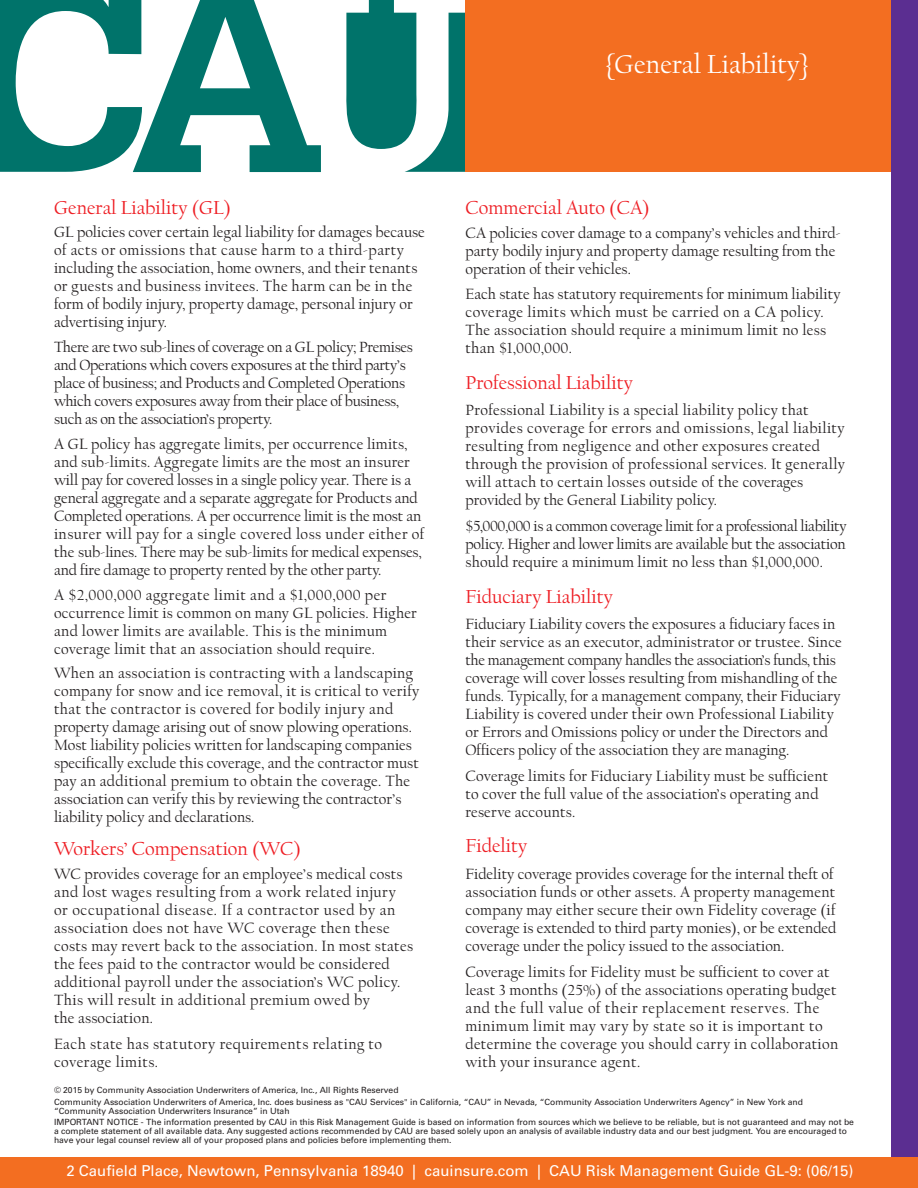
<style>
.page{position:relative;width:918px;height:1188px;background:#fff}
.page>*{position:absolute;margin:0;border:0;box-sizing:border-box;transform-origin:0 0}
.t1{font:27px "FB Californian";color:#fff}
.t2{font:19.5px "FB Californian";color:#ee1d23}
.t3{font:15.45px/18px "FB Californian";letter-spacing:.01em;color:#231f20}
.t4{font:15.45px/18px "FB Californian";letter-spacing:-.02em;color:#231f20}
.t5{font:15.45px/18px "FB Californian";letter-spacing:.03em;color:#231f20}
.t6{font:15px "Univers";color:#fff}
.t7{font:8.55px/9px "Univers";color:#231f20}
</style>
<div class="page">
<svg style="left:346px;top:0;width:120px;height:172px;fill:#00736a"></svg>
<svg style="left:0;top:0;width:321px;height:172px"></svg>
<div style="left:466px;top:0;width:452px;height:172px;background:#f36e21"></div>
<div style="left:891px;top:0;width:27px;height:1188px;background:#5b2e91"></div>
<div style="left:0;top:1157px;width:918px;height:31px;background:#f36e21"></div>
<p class="t1" style="left:606px;top:50px;width:204px">{General Liability}</p>
<p class="t2" style="left:54px;top:198px;width:178px">General Liability (GL)</p>
<p class="t3" style="left:54px;top:224px;width:372px">GL policies cover certain legal liability for damages because of acts or omissions that cause harm to a third-party including the association, home owners, and their tenants or guests and business invitees. The harm can be in the form of bodily injury, property damage, personal injury or advertising injury.</p>
<p class="t4" style="left:54px;top:339px;width:361px">There are two sub-lines of coverage on a GL policy; Premises and Operations which covers exposures at the third party’s place of business; and Products and Completed Operations which covers exposures away from their place of business, such as on the association’s property.</p>
<p class="t3" style="left:54px;top:436px;width:372px">A GL policy has aggregate limits, per occurrence limits, and sub-limits. Aggregate limits are the most an insurer will pay for covered losses in a single policy year. There is a general aggregate and a separate aggregate for Products and Completed operations. A per occurrence limit is the most an insurer will pay for a single covered loss under either of the sub-lines. There may be sub-limits for medical expenses, and fire damage to property rented by the other party.</p>
<p class="t3" style="left:54px;top:586px;width:364px">A $2,000,000 aggregate limit and a $1,000,000 per occurrence limit is common on many GL policies. Higher and lower limits are available. This is the minimum coverage limit that an association should require.</p>
<p class="t3" style="left:54px;top:665px;width:367px">When an association is contracting with a landscaping company for snow and ice removal, it is critical to verify that the contractor is covered for bodily injury and property damage arising out of snow plowing operations.<br>Most liability policies written for landscaping companies specifically exclude this coverage, and the contractor must pay an additional premium to obtain the coverage. The association can verify this by reviewing the contractor’s liability policy and declarations.</p>
<p class="t2" style="left:54px;top:839px;width:249px">Workers’ Compensation (WC)</p>
<p class="t3" style="left:54px;top:866px;width:361px">WC provides coverage for an employee’s medical costs and lost wages resulting from a work related injury or occupational disease. If a contractor used by an association does not have WC coverage then these costs may revert back to the association. In most states the fees paid to the contractor would be considered additional payroll under the association’s WC policy.<br>This will result in additional premium owed by<br>the association.</p>
<p class="t5" style="left:54px;top:1036px;width:330px">Each state has statutory requirements relating to coverage limits.</p>
<p class="t2" style="left:465px;top:198px;width:186px">Commercial Auto (CA)</p>
<p class="t3" style="left:465px;top:224px;width:377px">CA policies cover damage to a company’s vehicles and third&shy;party bodily injury and property damage resulting from the operation of their vehicles.</p>
<p class="t3" style="left:465px;top:286px;width:377px">Each state has statutory requirements for minimum liability coverage limits which must be carried on a CA policy.<br>The association should require a minimum limit no less than $1,000,000.</p>
<p class="t2" style="left:465px;top:373px;width:169px">Professional Liability</p>
<p class="t3" style="left:465px;top:402px;width:381px">Professional Liability is a special liability policy that provides coverage for errors and omissions, legal liability resulting from negligence and other exposures created through the provision of professional services. It generally will attach to certain losses outside of the coverages provided by the General Liability policy.</p>
<p class="t3" style="left:465px;top:518px;width:383px;text-align:justify">$5,000,000 is a common coverage limit for a professional liability policy. Higher and lower limits are available but the association should require a minimum limit no less than $1,000,000.</p>
<p class="t2" style="left:465px;top:586px;width:149px">Fiduciary Liability</p>
<p class="t3" style="left:465px;top:616px;width:378px">Fiduciary Liability covers the exposures a fiduciary faces in their service as an executor, administrator or trustee. Since the management company handles the association’s funds, this coverage will cover losses resulting from mishandling of the funds. Typically, for a management company, their Fiduciary Liability is covered under their own Professional Liability or Errors and Omissions policy or under the Directors and Officers policy of the association they are managing.</p>
<p class="t3" style="left:465px;top:768px;width:364px">Coverage limits for Fiduciary Liability must be sufficient to cover the full value of the association’s operating and reserve accounts.</p>
<p class="t2" style="left:465px;top:836px;width:63px">Fidelity</p>
<p class="t3" style="left:465px;top:866px;width:372px">Fidelity coverage provides coverage for the internal theft of association funds or other assets. A property management company may either secure their own Fidelity coverage (if coverage is extended to third party monies), or be extended coverage under the policy issued to the association.</p>
<p class="t3" style="left:465px;top:964px;width:374px">Coverage limits for Fidelity must be sufficient to cover at least 3 months (25%) of the associations operating budget and the full value of their replacement reserves. The minimum limit may vary by state so it is important to determine the coverage you should carry in collaboration with your insurance agent.</p>
<p class="t7" style="left:54px;top:1085px;width:346px">© 2015 by Community Association Underwriters of America, Inc., All Rights Reserved</p>
<p class="t7" style="left:54px;top:1097px;width:750px">Community Association Underwriters of America, Inc. does business as "CAU Services" in California, “CAU” in Nevada, “Community Association Underwriters Agency” in New York and “Community Association Underwriters Insurance” in Utah</p>
<p class="t7" style="left:54px;top:1118px;width:802px">IMPORTANT NOTICE - The information presented by CAU in this Risk Management Guide is based on information from sources which we believe to be reliable, but is not guaranteed and may not be a complete statement of all available data. Any suggested actions recommended by CAU are based solely upon an analysis of available industry data and our best judgment. You are encouraged to have your legal counsel review all of your proposed plans and policies before implementing them.</p>
<p class="t6" style="left:66px;top:1162px;width:789px">2 Caufield Place, Newtown, Pennsylvania 18940 | cauinsure.com | CAU Risk Management Guide GL-9: (06/15)</p>
</div>
